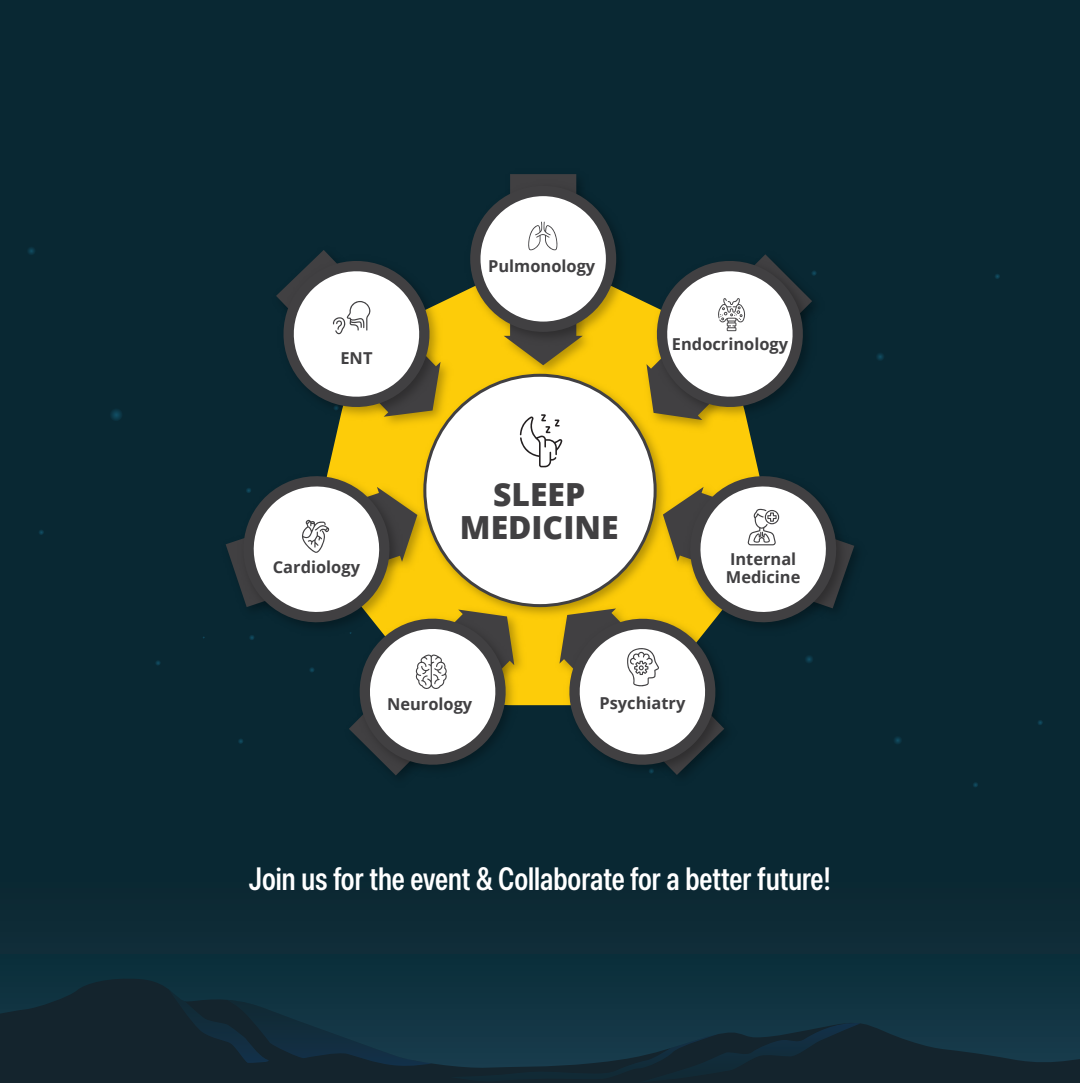
<style>
.page{position:relative;width:1080px;height:1083px;background:#092833}
.page>*{position:absolute;margin:0;border:0;box-sizing:border-box;transform-origin:0 0}
.t1{font:32.1px "SF Pro";color:#fff}
.t2{font:800 31.9px/33.3px "Open Sans";color:#414042;text-align:center}
.t3{font:700 16.4px/17.7px "Open Sans";color:#414042}
</style>
<div class="page">
<svg style="left:1038px;top:720px;width:5px;height:5px"></svg>
<svg style="left:995px;top:274px;width:5px;height:5px"></svg>
<svg style="left:156px;top:660px;width:5px;height:5px"></svg>
<svg style="left:39px;top:530px;width:5px;height:5px"></svg>
<svg style="left:973px;top:782px;width:5px;height:5px"></svg>
<svg style="left:109px;top:407px;width:14px;height:14px"></svg>
<svg style="left:877px;top:353px;width:7px;height:7px"></svg>
<svg style="left:28px;top:247px;width:7px;height:8px"></svg>
<svg style="left:894px;top:737px;width:7px;height:7px"></svg>
<svg style="left:0;top:979px;width:1080px;height:104px;fill:#14313e"></svg>
<svg style="left:169px;top:989px;width:263px;height:77px"></svg>
<svg style="left:450px;top:1023px;width:411px;height:59px"></svg>
<svg style="left:226px;top:174px;width:628px;height:601px"></svg>
<p class="t3" style="left:340px;top:349px;width:34px">ENT</p>
<p class="t3" style="left:488px;top:256px;width:109px">Pulmonology</p>
<p class="t3" style="left:672px;top:335px;width:118px">Endocrinology</p>
<p class="t3" style="left:273px;top:558px;width:89px">Cardiology</p>
<h2 class="t2" style="left:460px;top:476px;width:160px">SLEEP<br>MEDICINE</h2>
<p class="t3" style="left:726px;top:550px;width:76px">Internal<br>Medicine</p>
<p class="t3" style="left:387px;top:694px;width:87px">Neurology</p>
<p class="t3" style="left:599px;top:694px;width:87px">Psychiatry</p>
<h1 class="t1" style="left:249px;top:860px;width:584px">Join us for the event &amp; Collaborate for a better future!</h1>
</div>
